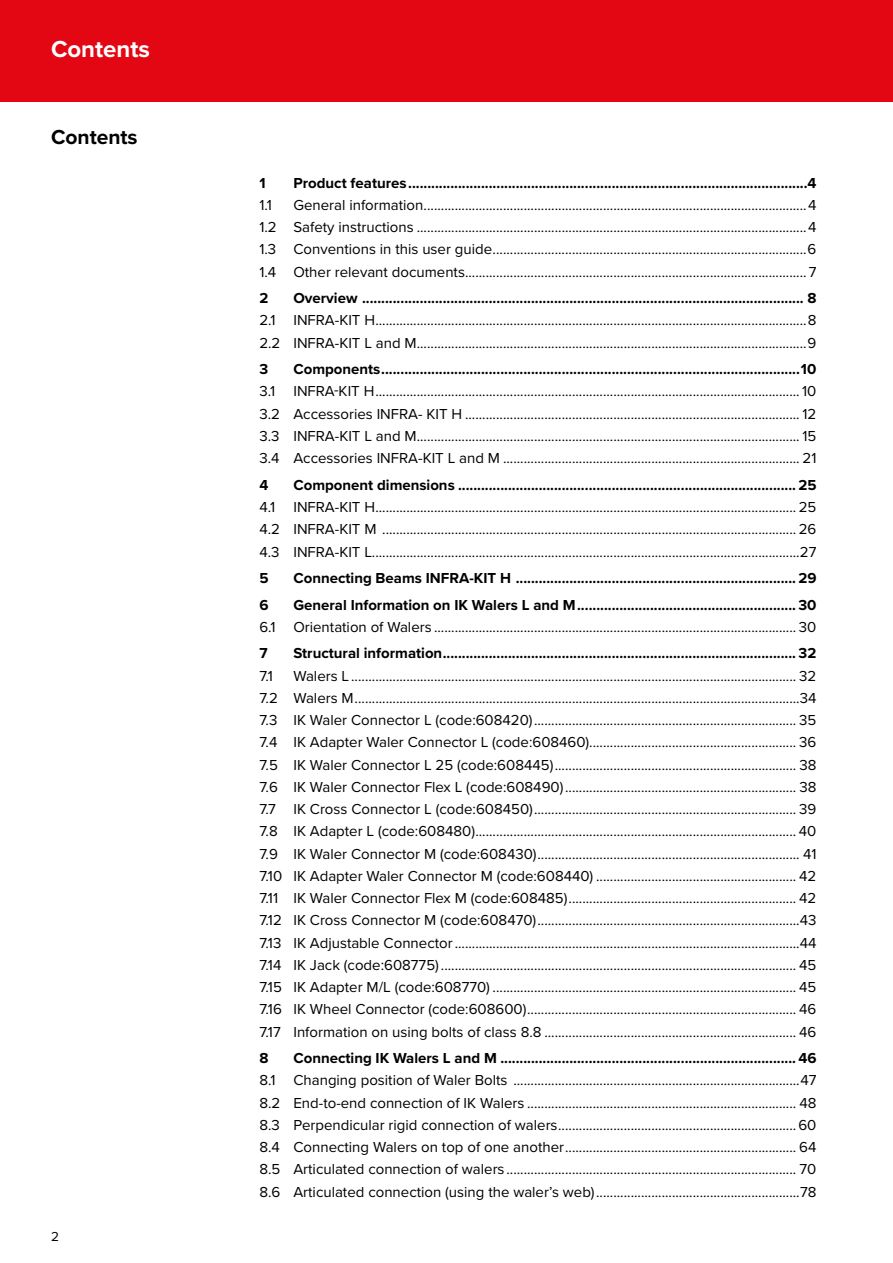
<style>
.page{position:relative;width:893px;height:1263px;background:#fff}
.page>*{position:absolute;margin:0;border:0;box-sizing:border-box;transform-origin:0 0}
.t1{font:700 24px "Proxima Nova";color:#fff}
.Heading_TOC{font:700 21px "Proxima Nova";color:#000}
.t2{font:15px "Proxima Nova";color:#000}
.t3{font:700 15px "Proxima Nova";color:#000}
.t4{font:13.5px "Proxima Nova";color:#000}
</style>
<div class="page">
<div style="left:0;top:0;width:893px;height:102px;background:#e30613"></div>
<h1 class="t1" style="left:51px;top:31px;width:100px">Contents</h1>
<p class="Heading_TOC" style="left:51px;top:121px;width:88px">Contents</p>
<p class="t4" style="left:51px;top:1226px;width:9px">2</p>
<p class="t3" style="left:259px;top:171px;width:8px">1</p>
<p class="t3" style="left:293px;top:171px;width:524px">Product features........................................................................................................4</p>
<p class="t2" style="left:259px;top:194px;width:14px">1.1</p>
<p class="t2" style="left:293px;top:194px;width:524px">General information...............................................................................................................4</p>
<p class="t2" style="left:259px;top:216px;width:559px">1.2 Safety instructions .................................................................................................................4</p>
<p class="t2" style="left:259px;top:238px;width:559px">1.3 Conventions in this user guide...........................................................................................6</p>
<p class="t2" style="left:259px;top:260px;width:559px">1.4 Other relevant documents................................................................................................... 7</p>
<p class="t3" style="left:259px;top:287px;width:10px">2</p>
<p class="t3" style="left:293px;top:287px;width:524px">Overview ................................................................................................................... 8</p>
<p class="t2" style="left:259px;top:309px;width:559px">2.1 INFRA-KIT H.............................................................................................................................8</p>
<p class="t2" style="left:259px;top:331px;width:559px">2.2 INFRA-KIT L and M.................................................................................................................9</p>
<p class="t3" style="left:259px;top:358px;width:10px">3</p>
<p class="t3" style="left:293px;top:358px;width:524px">Components.............................................................................................................10</p>
<p class="t2" style="left:259px;top:380px;width:559px">3.1 INFRA-KIT H........................................................................................................................... 10</p>
<p class="t2" style="left:259px;top:402px;width:559px">3.2 Accessories INFRA- KIT H ................................................................................................. 12</p>
<p class="t2" style="left:259px;top:425px;width:559px">3.3 INFRA-KIT L and M............................................................................................................... 15</p>
<p class="t2" style="left:259px;top:447px;width:559px">3.4 Accessories INFRA-KIT L and M ...................................................................................... 21</p>
<p class="t3" style="left:259px;top:474px;width:10px">4</p>
<p class="t3" style="left:293px;top:474px;width:524px">Component dimensions ........................................................................................ 25</p>
<p class="t2" style="left:259px;top:496px;width:559px">4.1 INFRA-KIT H.......................................................................................................................... 25</p>
<p class="t2" style="left:259px;top:518px;width:559px">4.2 INFRA-KIT M ........................................................................................................................ 26</p>
<p class="t2" style="left:259px;top:540px;width:559px">4.3 INFRA-KIT L............................................................................................................................27</p>
<p class="t3" style="left:259px;top:567px;width:11px">5</p>
<p class="t3" style="left:293px;top:567px;width:524px">Connecting Beams INFRA-KIT H ......................................................................... 29</p>
<p class="t3" style="left:259px;top:593px;width:11px">6</p>
<p class="t3" style="left:293px;top:593px;width:524px">General Information on IK Walers L and M......................................................... 30</p>
<p class="t2" style="left:259px;top:616px;width:559px">6.1 Orientation of Walers ......................................................................................................... 30</p>
<p class="t3" style="left:259px;top:642px;width:10px">7</p>
<p class="t3" style="left:293px;top:642px;width:524px">Structural information............................................................................................ 32</p>
<p class="t2" style="left:259px;top:664px;width:15px">7.1</p>
<p class="t2" style="left:293px;top:664px;width:524px">Walers L ................................................................................................................................. 32</p>
<p class="t2" style="left:259px;top:687px;width:559px">7.2 Walers M.................................................................................................................................34</p>
<p class="t2" style="left:259px;top:709px;width:559px">7.3 IK Waler Connector L (code:608420)............................................................................ 35</p>
<p class="t2" style="left:259px;top:731px;width:559px">7.4 IK Adapter Waler Connector L (code:608460)............................................................ 36</p>
<p class="t2" style="left:259px;top:753px;width:559px">7.5 IK Waler Connector L 25 (code:608445)...................................................................... 38</p>
<p class="t2" style="left:259px;top:776px;width:559px">7.6 IK Waler Connector Flex L (code:608490)................................................................... 38</p>
<p class="t2" style="left:259px;top:798px;width:559px">7.7 IK Cross Connector L (code:608450)............................................................................ 39</p>
<p class="t2" style="left:259px;top:820px;width:559px">7.8 IK Adapter L (code:608480)............................................................................................. 40</p>
<p class="t2" style="left:259px;top:842px;width:559px">7.9 IK Waler Connector M (code:608430)............................................................................ 41</p>
<p class="t2" style="left:259px;top:865px;width:559px">7.10 IK Adapter Waler Connector M (code:608440) .......................................................... 42</p>
<p class="t2" style="left:259px;top:887px;width:559px">7.11 IK Waler Connector Flex M (code:608485).................................................................. 42</p>
<p class="t2" style="left:259px;top:909px;width:559px">7.12 IK Cross Connector M (code:608470)............................................................................43</p>
<p class="t2" style="left:259px;top:931px;width:559px">7.13 IK Adjustable Connector....................................................................................................44</p>
<p class="t2" style="left:259px;top:954px;width:559px">7.14 IK Jack (code:608775) ....................................................................................................... 45</p>
<p class="t2" style="left:259px;top:976px;width:559px">7.15 IK Adapter M/L (code:608770) ........................................................................................ 45</p>
<p class="t2" style="left:259px;top:998px;width:559px">7.16 IK Wheel Connector (code:608600).............................................................................. 46</p>
<p class="t2" style="left:259px;top:1020px;width:559px">7.17 Information on using bolts of class 8.8 ......................................................................... 46</p>
<p class="t3" style="left:259px;top:1047px;width:11px">8</p>
<p class="t3" style="left:293px;top:1047px;width:524px">Connecting IK Walers L and M ............................................................................. 46</p>
<p class="t2" style="left:259px;top:1069px;width:559px">8.1 Changing position of Waler Bolts ...................................................................................47</p>
<p class="t2" style="left:259px;top:1091px;width:559px">8.2 End-to-end connection of IK Walers .............................................................................. 48</p>
<p class="t2" style="left:259px;top:1114px;width:559px">8.3 Perpendicular rigid connection of walers.....................................................................60</p>
<p class="t2" style="left:259px;top:1136px;width:559px">8.4 Connecting Walers on top of one another................................................................... 64</p>
<p class="t2" style="left:259px;top:1158px;width:559px">8.5 Articulated connection of walers .................................................................................... 70</p>
<p class="t2" style="left:259px;top:1180px;width:559px">8.6 Articulated connection (using the waler’s web)...........................................................78</p>
</div>
